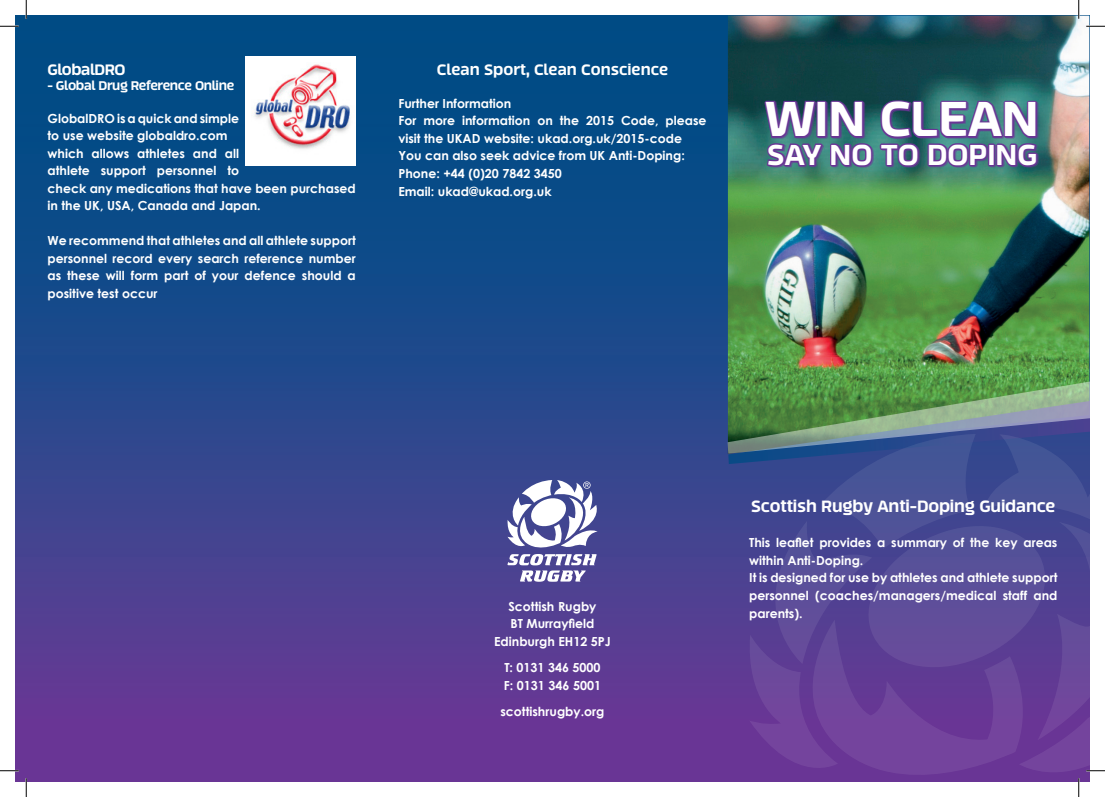
<style>
.page{position:relative;width:1105px;height:797px;background:#fff}
.page>*{position:absolute;margin:0;border:0;box-sizing:border-box;transform-origin:0 0}
.t1{font:800 48.62px "Tecna";color:#fff}
.t2{font:800 28.62px "Tecna";color:#fff}
.t3{font:800 16.25px "Tecna";letter-spacing:-.01em;color:#fff}
.t4{font:800 15px "Tecna";color:#fff}
.t5{font:800 15px "Tecna";letter-spacing:-.03em;color:#fff}
.t6{font:700 12.5px/17.5px "Century Gothic";color:#fff}
.t7{font:800 12.5px "Tecna";letter-spacing:-.03em;color:#fff}
</style>
<div class="page">
<div style="left:16px;top:16px;width:1073px;height:765px;background:linear-gradient(to bottom,#005083,#6b3a96)"></div>
<svg style="left:507px;top:480px;width:90px;height:101px"></svg>
<img style="left:728px;top:16px;width:361px;height:323px">
<img style="left:728px;top:339px;width:361px;height:114px">
<svg style="left:762px;top:98px;width:279px;height:72px;background:#495a81"></svg>
<img style="left:245px;top:56px;width:111px;height:109px">
<svg style="left:0;top:25px;width:19px;height:2px"></svg>
<svg style="left:1086px;top:25px;width:19px;height:2px"></svg>
<svg style="left:0;top:770px;width:19px;height:1px"></svg>
<svg style="left:25px;top:0;width:2px;height:19px"></svg>
<svg style="left:25px;top:778px;width:2px;height:19px"></svg>
<svg style="left:1078px;top:0;width:1px;height:19px"></svg>
<svg style="left:749px;top:434px;width:356px;height:363px;background:#64549d"></svg>
<p class="t5" style="left:48px;top:60px;width:80px">GlobalDRO</p>
<p class="t7" style="left:48px;top:78px;width:188px">- Global Drug Reference Online</p>
<p class="t6" style="left:48px;top:109px;width:193px">GlobalDRO is a quick and simple to use website globaldro.com</p>
<p class="t6" style="left:48px;top:144px;width:310px">which allows athletes and all<br>athlete support personnel to<br>check any medications that have been purchased in the UK, USA, Canada and Japan.</p>
<p class="t6" style="left:48px;top:231px;width:310px;text-align:justify">We recommend that athletes and all athlete support personnel record every search reference number as these will form part of your defence should a positive test occur</p>
<p class="t4" style="left:437px;top:60px;width:233px">Clean Sport, Clean Conscience</p>
<p class="t6" style="left:398px;top:94px;width:114px">Further Information</p>
<p class="t6" style="left:398px;top:111px;width:310px">For more information on the 2015 Code, please visit the UKAD website: ukad.org.uk/2015-code</p>
<p class="t6" style="left:398px;top:146px;width:288px">You can also seek advice from UK Anti-Doping:</p>
<p class="t6" style="left:398px;top:164px;width:165px">Phone: +44 (0)20 7842 3450</p>
<p class="t6" style="left:398px;top:182px;width:155px">Email: ukad@ukad.org.uk</p>
<p class="t1" style="left:765px;top:87px;width:275px">WIN CLEAN</p>
<p class="t2" style="left:767px;top:136px;width:271px">SAY NO TO DOPING</p>
<p class="t6" style="left:508px;top:597px;width:89px">Scottish Rugby</p>
<p class="t6" style="left:510px;top:614px;width:85px">BT Murrayfield</p>
<p class="t6" style="left:494px;top:632px;width:118px">Edinburgh EH12 5PJ</p>
<p class="t6" style="left:504px;top:658px;width:98px">T: 0131 346 5000</p>
<p class="t6" style="left:504px;top:675px;width:99px">F: 0131 346 5001</p>
<p class="t6" style="left:500px;top:702px;width:105px">scottishrugby.org</p>
<p class="t3" style="left:751px;top:496px;width:306px">Scottish Rugby Anti-Doping Guidance</p>
<p class="t6" style="left:749px;top:533px;width:310px">This leaflet provides a summary of the key areas within Anti-Doping.</p>
<p class="t6" style="left:749px;top:568px;width:310px;text-align:justify">It is designed for use by athletes and athlete support personnel (coaches/managers/medical staff and parents).</p>
</div>
